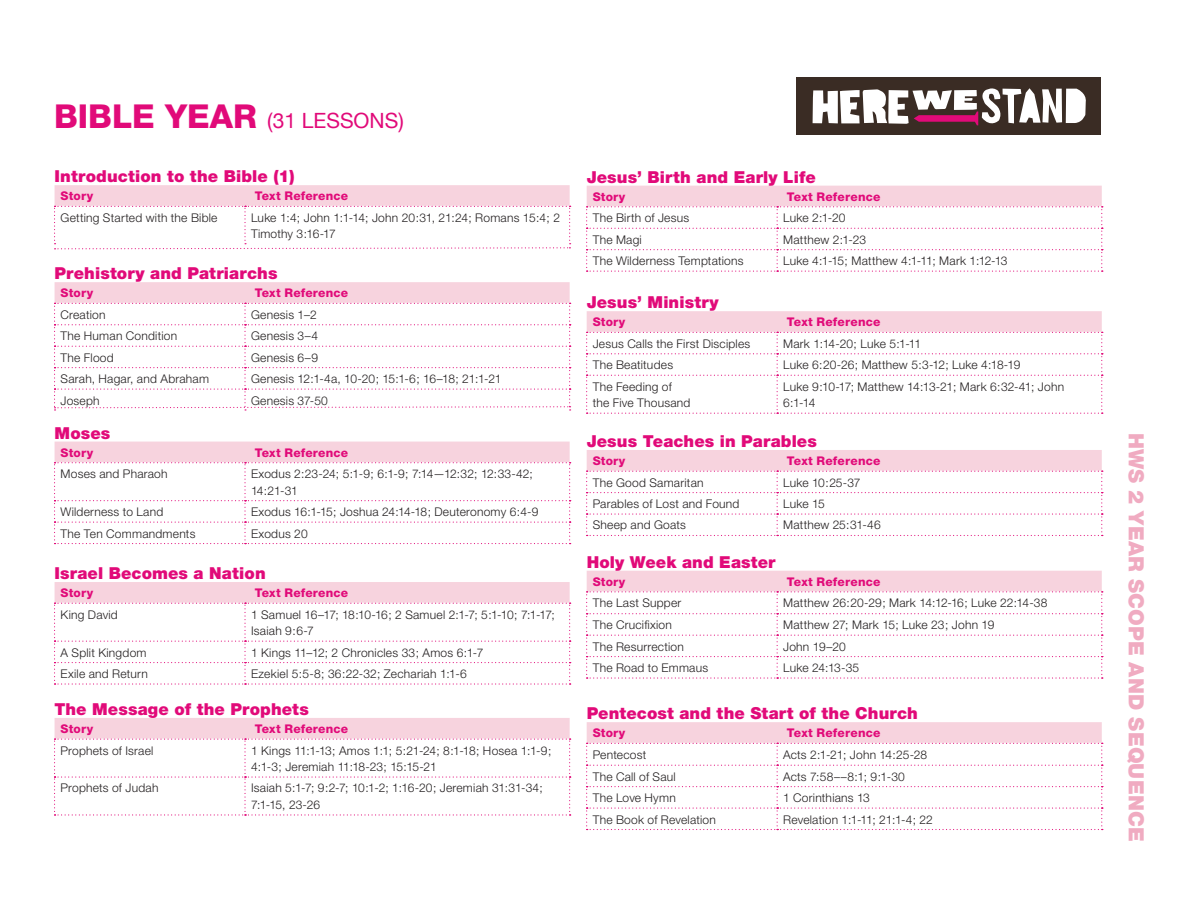
<style>
.page{position:relative;width:1188px;height:918px;background:#fff}
.page>*{position:absolute;margin:0;border:0;box-sizing:border-box;transform-origin:0 0}
.t1{font:900 21px "Helvetica Neue";letter-spacing:.01em;color:#f0abc1}
.t2{font:21px "Helvetica Neue";color:#e10a79}
.Section_Head{font:900 16.5px "Helvetica Neue";letter-spacing:.01em;color:#e10a79}
.Table_Copy{font:300 12px/16.5px "Helvetica Neue";letter-spacing:.02em;color:#231f20}
.Headers{font:800 12px "Helvetica Neue";letter-spacing:.015em;color:#e10a79}
.Table_Copy-2{font:300 12px/16.5px "Helvetica Neue";letter-spacing:-.005em;color:#231f20}
.s1{font-weight:800;font-size:33px}
</style>
<div class="page">
<div style="left:796px;top:77px;width:304px;height:58px;background:#3a2c24"></div>
<svg style="left:813px;top:88px;width:273px;height:38px"></svg>
<svg style="left:586px;top:311px;width:517px;height:103px"></svg>
<svg style="left:54px;top:185px;width:517px;height:65px"></svg>
<svg style="left:54px;top:282px;width:517px;height:129px"></svg>
<svg style="left:54px;top:442px;width:517px;height:102px"></svg>
<svg style="left:54px;top:582px;width:517px;height:103px"></svg>
<svg style="left:54px;top:718px;width:517px;height:98px"></svg>
<svg style="left:586px;top:186px;width:517px;height:86px"></svg>
<svg style="left:586px;top:450px;width:517px;height:86px"></svg>
<svg style="left:586px;top:571px;width:517px;height:108px"></svg>
<svg style="left:586px;top:722px;width:517px;height:108px"></svg>
<p class="t2" style="left:54px;top:108px;width:351px"><span class="s1">Bible Year</span> (31 LESSONS)</p>
<p class="Section_Head" style="left:55px;top:166px;width:242px">Introduction to the Bible (1)</p>
<p class="Headers" style="left:61px;top:189px;width:34px">Story</p>
<p class="Headers" style="left:255px;top:189px;width:95px">Text Reference</p>
<p class="Table_Copy" style="left:61px;top:209px;width:158px">Getting Started with the Bible</p>
<p class="Table_Copy" style="left:251px;top:209px;width:311px">Luke 1:4; John 1:1-14; John 20:31, 21:24; Romans 15:4; 2<br>Timothy 3:16-17</p>
<p class="Section_Head" style="left:55px;top:263px;width:224px">Prehistory and Patriarchs</p>
<p class="Headers" style="left:61px;top:286px;width:34px">Story</p>
<p class="Headers" style="left:255px;top:286px;width:95px">Text Reference</p>
<p class="Table_Copy" style="left:61px;top:306px;width:46px">Creation</p>
<p class="Table_Copy" style="left:251px;top:306px;width:67px">Genesis 1–2</p>
<p class="Table_Copy" style="left:61px;top:327px;width:118px">The Human Condition</p>
<p class="Table_Copy" style="left:251px;top:327px;width:69px">Genesis 3–4</p>
<p class="Table_Copy" style="left:61px;top:349px;width:55px">The Flood</p>
<p class="Table_Copy" style="left:251px;top:349px;width:69px">Genesis 6–9</p>
<p class="Table_Copy" style="left:61px;top:370px;width:150px">Sarah, Hagar, and Abraham</p>
<p class="Table_Copy" style="left:251px;top:370px;width:252px">Genesis 12:1-4a, 10-20; 15:1-6; 16–18; 21:1-21</p>
<p class="Table_Copy" style="left:61px;top:392px;width:41px">Joseph</p>
<p class="Table_Copy" style="left:251px;top:392px;width:78px">Genesis 37-50</p>
<p class="Section_Head" style="left:55px;top:423px;width:57px">Moses</p>
<p class="Headers" style="left:61px;top:445px;width:34px">Story</p>
<p class="Headers" style="left:255px;top:445px;width:95px">Text Reference</p>
<p class="Table_Copy" style="left:61px;top:465px;width:109px">Moses and Pharaoh</p>
<p class="Table_Copy-2" style="left:251px;top:465px;width:283px">Exodus 2:23-24; 5:1-9; 6:1-9; 7:14—12:32; 12:33-42;<br>14:21-31</p>
<p class="Table_Copy" style="left:61px;top:503px;width:104px">Wilderness to Land</p>
<p class="Table_Copy" style="left:251px;top:503px;width:289px">Exodus 16:1-15; Joshua 24:14-18; Deuteronomy 6:4-9</p>
<p class="Table_Copy" style="left:61px;top:525px;width:136px">The Ten Commandments</p>
<p class="Table_Copy" style="left:251px;top:525px;width:58px">Exodus 20</p>
<p class="Section_Head" style="left:55px;top:563px;width:213px">Israel Becomes a Nation</p>
<p class="Headers" style="left:61px;top:586px;width:34px">Story</p>
<p class="Headers" style="left:255px;top:586px;width:95px">Text Reference</p>
<p class="Table_Copy" style="left:61px;top:606px;width:59px">King David</p>
<p class="Table_Copy" style="left:251px;top:606px;width:305px">1 Samuel 16–17; 18:10-16; 2 Samuel 2:1-7; 5:1-10; 7:1-17;<br>Isaiah 9:6-7</p>
<p class="Table_Copy" style="left:61px;top:644px;width:88px">A Split Kingdom</p>
<p class="Table_Copy" style="left:251px;top:644px;width:234px">1 Kings 11–12; 2 Chronicles 33; Amos 6:1-7</p>
<p class="Table_Copy" style="left:61px;top:665px;width:89px">Exile and Return</p>
<p class="Table_Copy" style="left:251px;top:665px;width:217px">Ezekiel 5:5-8; 36:22-32; Zechariah 1:1-6</p>
<p class="Section_Head" style="left:55px;top:699px;width:256px">The Message of the Prophets</p>
<p class="Headers" style="left:61px;top:722px;width:34px">Story</p>
<p class="Headers" style="left:255px;top:722px;width:95px">Text Reference</p>
<p class="Table_Copy" style="left:61px;top:742px;width:94px">Prophets of Israel</p>
<p class="Table_Copy" style="left:251px;top:742px;width:302px">1 Kings 11:1-13; Amos 1:1; 5:21-24; 8:1-18; Hosea 1:1-9;<br>4:1-3; Jeremiah 11:18-23; 15:15-21</p>
<p class="Table_Copy" style="left:61px;top:780px;width:99px">Prophets of Judah</p>
<p class="Table_Copy" style="left:251px;top:780px;width:293px">Isaiah 5:1-7; 9:2-7; 10:1-2; 1:16-20; Jeremiah 31:31-34;<br>7:1-15, 23-26</p>
<p class="Section_Head" style="left:587px;top:167px;width:231px">Jesus’ Birth and Early Life</p>
<p class="Headers" style="left:593px;top:189px;width:34px">Story</p>
<p class="Headers" style="left:787px;top:189px;width:95px">Text Reference</p>
<p class="Table_Copy" style="left:593px;top:209px;width:98px">The Birth of Jesus</p>
<p class="Table_Copy" style="left:783px;top:209px;width:64px">Luke 2:1-20</p>
<p class="Table_Copy" style="left:593px;top:231px;width:51px">The Magi</p>
<p class="Table_Copy" style="left:783px;top:231px;width:85px">Matthew 2:1-23</p>
<p class="Table_Copy" style="left:593px;top:252px;width:152px">The Wilderness Temptations</p>
<p class="Table_Copy" style="left:783px;top:252px;width:226px">Luke 4:1-15; Matthew 4:1-11; Mark 1:12-13</p>
<p class="Section_Head" style="left:587px;top:292px;width:134px">Jesus’ Ministry</p>
<p class="Headers" style="left:593px;top:315px;width:34px">Story</p>
<p class="Headers" style="left:787px;top:315px;width:95px">Text Reference</p>
<p class="Table_Copy" style="left:593px;top:335px;width:159px">Jesus Calls the First Disciples</p>
<p class="Table_Copy" style="left:783px;top:335px;width:140px">Mark 1:14-20; Luke 5:1-11</p>
<p class="Table_Copy" style="left:593px;top:356px;width:82px">The Beatitudes</p>
<p class="Table_Copy" style="left:783px;top:356px;width:239px">Luke 6:20-26; Matthew 5:3-12; Luke 4:18-19</p>
<p class="Table_Copy" style="left:593px;top:378px;width:99px">The Feeding of the Five Thousand</p>
<p class="Table_Copy" style="left:783px;top:378px;width:283px">Luke 9:10-17; Matthew 14:13-21; Mark 6:32-41; John<br>6:1-14</p>
<p class="Section_Head" style="left:587px;top:431px;width:232px">Jesus Teaches in Parables</p>
<p class="Headers" style="left:593px;top:454px;width:34px">Story</p>
<p class="Headers" style="left:787px;top:454px;width:95px">Text Reference</p>
<p class="Table_Copy" style="left:593px;top:474px;width:112px">The Good Samaritan</p>
<p class="Table_Copy-2" style="left:783px;top:474px;width:79px">Luke 10:25-37</p>
<p class="Table_Copy" style="left:593px;top:495px;width:148px">Parables of Lost and Found</p>
<p class="Table_Copy" style="left:783px;top:495px;width:43px">Luke 15</p>
<p class="Table_Copy" style="left:593px;top:517px;width:95px">Sheep and Goats</p>
<p class="Table_Copy" style="left:783px;top:517px;width:99px">Matthew 25:31-46</p>
<p class="Section_Head" style="left:587px;top:552px;width:191px">Holy Week and Easter</p>
<p class="Headers" style="left:593px;top:574px;width:34px">Story</p>
<p class="Headers" style="left:787px;top:574px;width:95px">Text Reference</p>
<p class="Table_Copy" style="left:593px;top:595px;width:90px">The Last Supper</p>
<p class="Table_Copy" style="left:783px;top:595px;width:266px">Matthew 26:20-29; Mark 14:12-16; Luke 22:14-38</p>
<p class="Table_Copy" style="left:593px;top:616px;width:81px">The Crucifixion</p>
<p class="Table_Copy" style="left:783px;top:616px;width:213px">Matthew 27; Mark 15; Luke 23; John 19</p>
<p class="Table_Copy" style="left:593px;top:638px;width:93px">The Resurrection</p>
<p class="Table_Copy" style="left:783px;top:638px;width:64px">John 19–20</p>
<p class="Table_Copy" style="left:593px;top:659px;width:117px">The Road to Emmaus</p>
<p class="Table_Copy" style="left:783px;top:659px;width:78px">Luke 24:13-35</p>
<p class="Section_Head" style="left:587px;top:703px;width:333px">Pentecost and the Start of the Church</p>
<p class="Headers" style="left:593px;top:726px;width:34px">Story</p>
<p class="Headers" style="left:787px;top:726px;width:95px">Text Reference</p>
<p class="Table_Copy" style="left:593px;top:746px;width:55px">Pentecost</p>
<p class="Table_Copy" style="left:783px;top:746px;width:146px">Acts 2:1-21; John 14:25-28</p>
<p class="Table_Copy" style="left:593px;top:768px;width:85px">The Call of Saul</p>
<p class="Table_Copy" style="left:783px;top:768px;width:123px">Acts 7:58––8:1; 9:1-30</p>
<p class="Table_Copy" style="left:593px;top:789px;width:85px">The Love Hymn</p>
<p class="Table_Copy" style="left:783px;top:789px;width:88px">1 Corinthians 13</p>
<p class="Table_Copy" style="left:593px;top:811px;width:125px">The Book of Revelation</p>
<p class="Table_Copy" style="left:783px;top:811px;width:151px">Revelation 1:1-11; 21:1-4; 22</p>
<p class="t1" style="left:1149px;top:433px;width:410px;rotate:90deg">HWS 2 Year Scope and Sequence</p>
</div>
